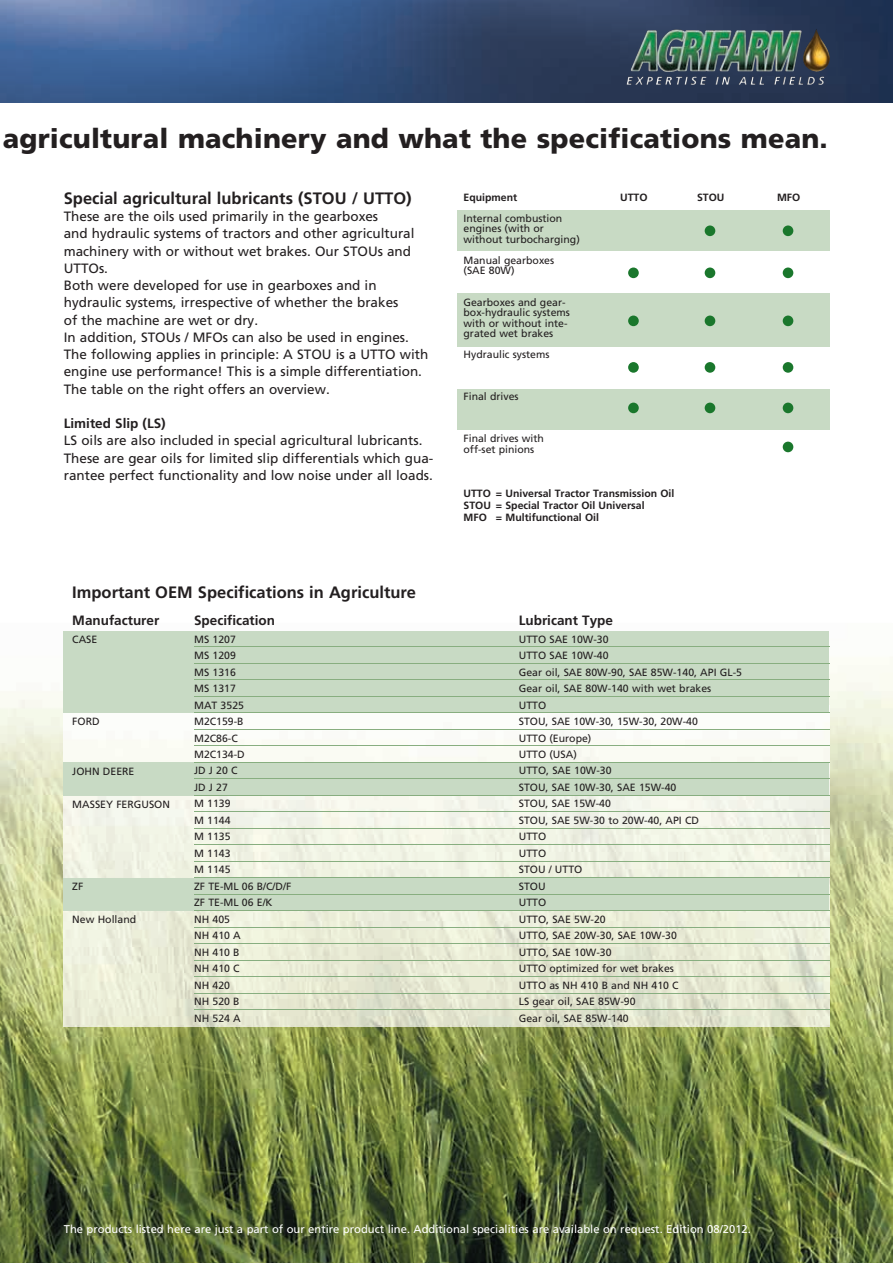
<style>
.page{position:relative;width:893px;height:1263px;background:#fff}
.page>*{position:absolute;margin:0;border:0;box-sizing:border-box;transform-origin:0 0}
.t1{font:900 27px "Frutiger LT Std";letter-spacing:.005em;color:#231f20}
.t2{font:700 16.5px "Frutiger LT Std";color:#231f20}
.t3{font:13.5px/17.2px "Frutiger LT Std";color:#231f20}
.t4{font:700 13.5px "Frutiger LT Std";color:#231f20}
.t5{font:11.25px "Frutiger LT Std";color:#fff}
.t6{font:10.5px/16.5px "Frutiger LT Std";color:#231f20}
.t7{font:700 10.5px/12px "Frutiger LT Std";color:#231f20}
</style>
<div class="page">
<img style="left:0;top:631px;width:893px;height:632px">
<img style="left:64px;top:712px;width:765px;height:314px">
<img style="left:0;top:0;width:893px;height:102px">
<img style="left:631px;top:29px;width:199px;height:43px">
<div style="left:457px;top:210px;width:372px;height:41px;background:#c8dac4"></div>
<div style="left:457px;top:293px;width:372px;height:54px;background:#c8dac4"></div>
<div style="left:457px;top:389px;width:372px;height:41px;background:#c8dac4"></div>
<div style="left:705px;top:267px;width:10px;height:11px;background:#1a772c;border-radius:50%"></div>
<div style="left:783px;top:267px;width:10px;height:11px;background:#1a772c;border-radius:50%"></div>
<div style="left:705px;top:225px;width:10px;height:11px;background:#1a772c;border-radius:50%"></div>
<div style="left:783px;top:225px;width:10px;height:11px;background:#1a772c;border-radius:50%"></div>
<div style="left:705px;top:316px;width:10px;height:10px;background:#1a772c;border-radius:50%"></div>
<div style="left:783px;top:316px;width:10px;height:10px;background:#1a772c;border-radius:50%"></div>
<div style="left:705px;top:362px;width:10px;height:11px;background:#1a772c;border-radius:50%"></div>
<div style="left:783px;top:362px;width:10px;height:11px;background:#1a772c;border-radius:50%"></div>
<div style="left:705px;top:403px;width:10px;height:10px;background:#1a772c;border-radius:50%"></div>
<div style="left:628px;top:267px;width:11px;height:11px;background:#1a772c;border-radius:50%"></div>
<div style="left:628px;top:316px;width:11px;height:10px;background:#1a772c;border-radius:50%"></div>
<div style="left:628px;top:362px;width:11px;height:11px;background:#1a772c;border-radius:50%"></div>
<div style="left:628px;top:403px;width:11px;height:10px;background:#1a772c;border-radius:50%"></div>
<div style="left:783px;top:403px;width:10px;height:10px;background:#1a772c;border-radius:50%"></div>
<div style="left:783px;top:442px;width:10px;height:10px;background:#1a772c;border-radius:50%"></div>
<div style="left:64px;top:631px;width:765px;height:81px;background:#c8dac4"></div>
<div style="left:64px;top:762px;width:765px;height:33px;background:#c8dac4"></div>
<div style="left:64px;top:878px;width:765px;height:33px;background:#c8dac4"></div>
<hr style="left:194px;top:646px;width:635px;height:1px;background:#88ae80">
<hr style="left:194px;top:663px;width:635px;height:1px;background:#88ae80">
<hr style="left:194px;top:679px;width:635px;height:1px;background:#88ae80">
<hr style="left:194px;top:696px;width:635px;height:1px;background:#88ae80">
<hr style="left:194px;top:712px;width:635px;height:1px;background:#88ae80">
<hr style="left:194px;top:729px;width:635px;height:1px;background:#88ae80">
<hr style="left:194px;top:745px;width:635px;height:1px;background:#88ae80">
<hr style="left:194px;top:762px;width:635px;height:1px;background:#88ae80">
<hr style="left:194px;top:778px;width:635px;height:1px;background:#88ae80">
<hr style="left:194px;top:795px;width:635px;height:1px;background:#88ae80">
<hr style="left:194px;top:811px;width:635px;height:1px;background:#88ae80">
<hr style="left:194px;top:828px;width:635px;height:1px;background:#88ae80">
<hr style="left:194px;top:844px;width:635px;height:1px;background:#88ae80">
<hr style="left:194px;top:861px;width:635px;height:1px;background:#88ae80">
<hr style="left:194px;top:877px;width:635px;height:1px;background:#88ae80">
<hr style="left:194px;top:894px;width:635px;height:1px;background:#88ae80">
<hr style="left:194px;top:910px;width:635px;height:1px;background:#88ae80">
<hr style="left:194px;top:927px;width:635px;height:1px;background:#88ae80">
<hr style="left:194px;top:943px;width:635px;height:1px;background:#88ae80">
<hr style="left:194px;top:960px;width:635px;height:1px;background:#88ae80">
<hr style="left:194px;top:976px;width:635px;height:1px;background:#88ae80">
<hr style="left:194px;top:993px;width:635px;height:1px;background:#88ae80">
<hr style="left:194px;top:1009px;width:635px;height:1px;background:#88ae80">
<h1 class="t1" style="left:3px;top:122px;width:826px">agricultural machinery and what the specifications mean.</h1>
<h2 class="t2" style="left:64px;top:188px;width:349px">Special agricultural lubricants (STOU / UTTO)</h2>
<p class="t3" style="left:64px;top:208px;width:366px">These are the oils used primarily in the gearboxes<br>and hydraulic systems of tractors and other agricultural machinery with or without wet brakes. Our STOUs and UTTOs.<br>Both were developed for use in gearboxes and in hydraulic systems, irrespective of whether the brakes<br>of the machine are wet or dry.<br>In addition, STOUs / MFOs can also be used in engines.<br>The following applies in principle: A STOU is a UTTO with engine use performance! This is a simple differentiation.<br>The table on the right offers an overview.</p>
<p class="t4" style="left:64px;top:415px;width:104px">Limited Slip (LS)</p>
<p class="t3" style="left:64px;top:432px;width:371px">LS oils are also included in special agricultural lubricants.<br>These are gear oils for limited slip differentials which gua&shy;rantee perfect functionality and low noise under all loads.</p>
<p class="t7" style="left:463px;top:487px;width:212px">UTTO = Universal Tractor Transmission Oil<br>STOU = Special Tractor Oil Universal<br>MFO = Multifunctional Oil</p>
<p class="t7" style="left:463px;top:192px;width:55px">Equipment</p>
<p class="t6" style="left:463px;top:213px;width:118px;line-height:10.5px">Internal combustion engines (with or without turbocharging)</p>
<p class="t6" style="left:463px;top:255px;width:92px;line-height:10.5px">Manual gearboxes (SAE 80W)</p>
<p class="t6" style="left:463px;top:297px;width:108px;line-height:10.5px">Gearboxes and gear&shy;box-hydraulic systems with or without inte&shy;grated wet brakes</p>
<p class="t6" style="left:463px;top:347px;width:88px">Hydraulic systems</p>
<p class="t6" style="left:463px;top:389px;width:57px">Final drives</p>
<p class="t6" style="left:463px;top:434px;width:82px;line-height:10.5px">Final drives with off-set pinions</p>
<p class="t7" style="left:620px;top:192px;width:29px">UTTO</p>
<p class="t7" style="left:697px;top:192px;width:29px">STOU</p>
<p class="t7" style="left:777px;top:192px;width:25px">MFO</p>
<h2 class="t2" style="left:72px;top:582px;width:345px">Important OEM Specifications in Agriculture</h2>
<p class="t4" style="left:72px;top:612px;width:89px">Manufacturer</p>
<p class="t6" style="left:72px;top:631px;width:27px">CASE</p>
<p class="t4" style="left:194px;top:612px;width:83px">Specification</p>
<p class="t6" style="left:194px;top:631px;width:99px">MS 1207<br>MS 1209<br>MS 1316<br>MS 1317<br>MAT 3525<br>M2C159-B<br>M2C86-C<br>M2C134-D<br>JD J 20 C<br>JD J 27<br>M 1139<br>M 1144<br>M 1135<br>M 1143<br>M 1145<br>ZF TE-ML 06 B/C/D/F<br>ZF TE-ML 06 E/K<br>NH 405<br>NH 410 A<br>NH 410 B<br>NH 410 C<br>NH 420<br>NH 520 B<br>NH 524 A</p>
<p class="t6" style="left:72px;top:713px;width:29px">FORD</p>
<p class="t6" style="left:72px;top:763px;width:64px">JOHN DEERE</p>
<p class="t6" style="left:72px;top:796px;width:99px">MASSEY FERGUSON</p>
<p class="t6" style="left:72px;top:878px;width:13px">ZF</p>
<p class="t6" style="left:72px;top:911px;width:65px">New Holland</p>
<p class="t4" style="left:519px;top:612px;width:96px">Lubricant Type</p>
<p class="t6" style="left:519px;top:631px;width:225px">UTTO SAE 10W-30<br>UTTO SAE 10W-40<br>Gear oil, SAE 80W-90, SAE 85W-140, API GL-5<br>Gear oil, SAE 80W-140 with wet brakes<br>UTTO<br>STOU, SAE 10W-30, 15W-30, 20W-40<br>UTTO (Europe)<br>UTTO (USA)<br>UTTO, SAE 10W-30<br>STOU, SAE 10W-30, SAE 15W-40<br>STOU, SAE 15W-40<br>STOU, SAE 5W-30 to 20W-40, API CD<br>UTTO<br>UTTO<br>STOU / UTTO<br>STOU<br>UTTO<br>UTTO, SAE 5W-20<br>UTTO, SAE 20W-30, SAE 10W-30<br>UTTO, SAE 10W-30<br>UTTO optimized for wet brakes<br>UTTO as NH 410 B and NH 410 C<br>LS gear oil, SAE 85W-90<br>Gear oil, SAE 85W-140</p>
<p class="t5" style="left:64px;top:1222px;width:689px">The products listed here are just a part of our entire product line. Additional specialities are available on request. Edition 08/2012.</p>
</div>
